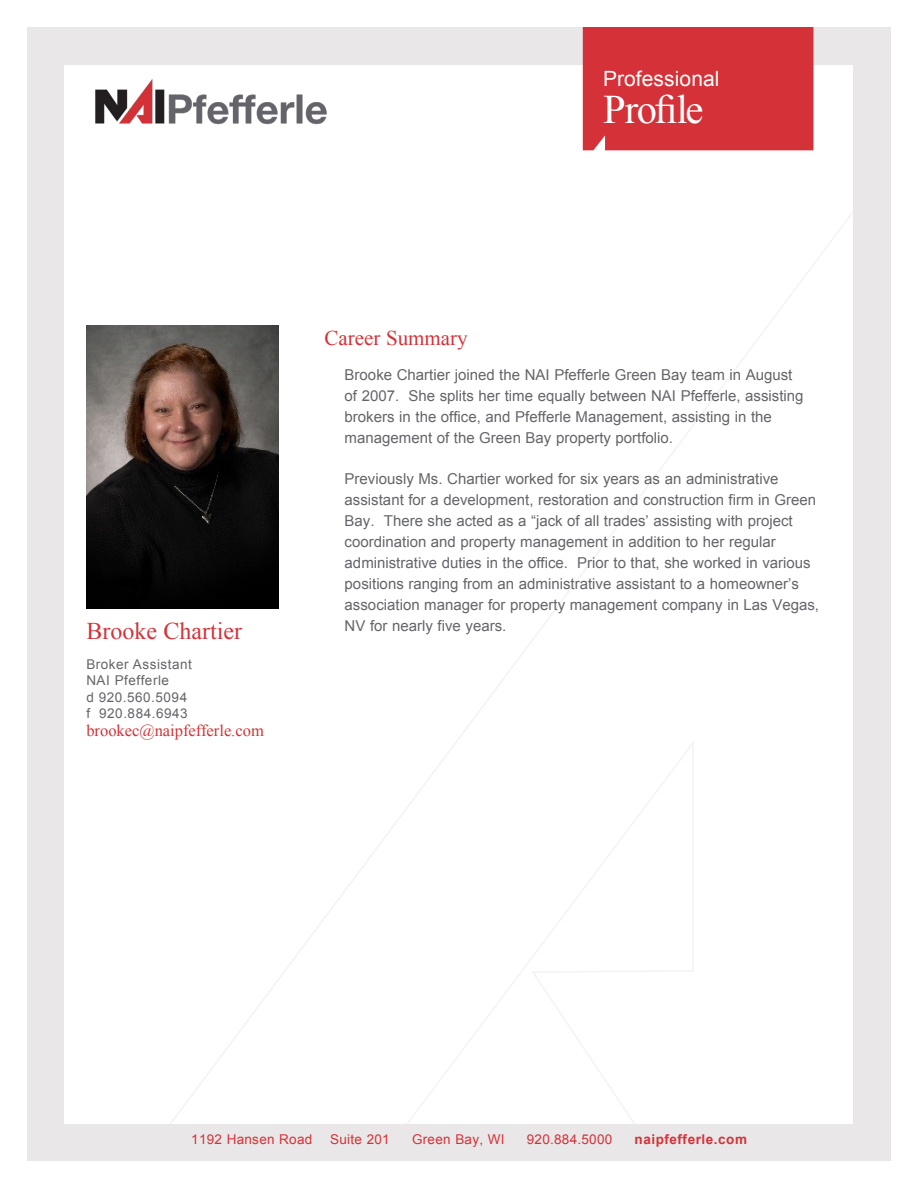
<style>
.page{position:relative;width:918px;height:1188px;background:#fff}
.page>*{position:absolute;margin:0;border:0;box-sizing:border-box;transform-origin:0 0}
.t1{font:40.5px "Times New Roman";letter-spacing:-.045em;color:#fff}
.Subhead{font:24px "Times New Roman";color:#d43238}
.Subhead-2{font:21px "Times New Roman";color:#d43238}
.t2{font:21px "Arial";letter-spacing:.005em;color:#fff}
.t3{font:16.5px "Times New Roman";color:#d43238}
.t4{font:15px/21px "Arial";color:#64656a}
.t5{font:13.5px "Arial";letter-spacing:.04em;color:#64656a}
.t6{font:13.5px "Arial";letter-spacing:.02em;color:#d43238}
.t7{font:700 13.5px "Arial";letter-spacing:.04em;color:#d43238}
</style>
<div class="page">
<div style="left:27px;top:27px;width:864px;height:1134px;background:#e9e7e8"></div>
<div style="left:65px;top:65px;width:788px;height:1059px;background:#fff"></div>
<div style="left:583px;top:27px;width:230px;height:123px;background:#d43238"></div>
<img style="left:95px;top:79px;width:232px;height:46px">
<img style="left:86px;top:326px;width:192px;height:282px">
<p class="t2" style="left:603px;top:65px;width:118px">Professional</p>
<p class="t1" style="left:603px;top:82px;width:102px">Profile</p>
<p class="Subhead" style="left:86px;top:615px;width:157px">Brooke Chartier</p>
<p class="t5" style="left:86px;top:655px;width:107px">Broker Assistant</p>
<p class="t5" style="left:86px;top:672px;width:84px">NAI Pfefferle</p>
<p class="t5" style="left:86px;top:688px;width:102px">d 920.560.5094</p>
<p class="t5" style="left:86px;top:705px;width:103px">f 920.884.6943</p>
<p class="t3" style="left:86px;top:720px;width:179px">brookec@naipfefferle.com</p>
<p class="Subhead-2" style="left:324px;top:324px;width:145px">Career Summary</p>
<p class="t4" style="left:345px;top:364px;width:461px">Brooke Chartier joined the NAI Pfefferle Green Bay team in August of 2007. She splits her time equally between NAI Pfefferle, assisting brokers in the office, and Pfefferle Management, assisting in the management of the Green Bay property portfolio.</p>
<p class="t4" style="left:345px;top:468px;width:476px">Previously Ms. Chartier worked for six years as an administrative assistant for a development, restoration and construction firm in Green Bay. There she acted as a “jack of all trades’ assisting with project coordination and property management in addition to her regular administrative duties in the office. Prior to that, she worked in various positions ranging from an administrative assistant to a homeowner’s association manager for property management company in Las Vegas, NV for nearly five years.</p>
<p class="t6" style="left:191px;top:1130px;width:123px">1192 Hansen Road</p>
<p class="t6" style="left:330px;top:1130px;width:61px">Suite 201</p>
<p class="t6" style="left:412px;top:1130px;width:94px">Green Bay, WI</p>
<p class="t6" style="left:527px;top:1130px;width:87px">920.884.5000</p>
<p class="t7" style="left:635px;top:1130px;width:114px">naipfefferle.com</p>
</div>
